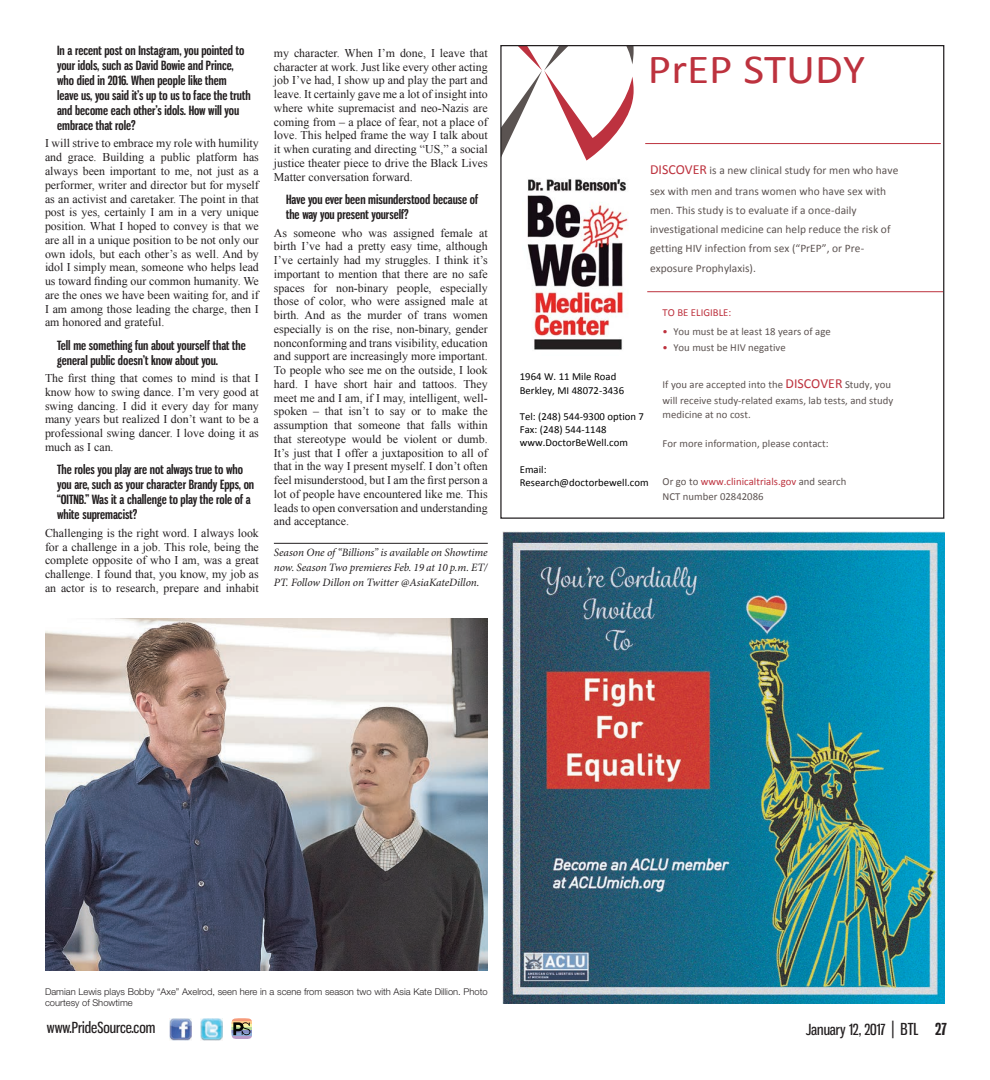
<style>
.page{position:relative;width:990px;height:1080px;background:#fff}
.page>*{position:absolute;margin:0;border:0;box-sizing:border-box;transform-origin:0 0}
.t1{font:41.5px "Calibri";color:#bd323e;scale:1.09 1}
.t2{font:15px "Gnuolane Rg";color:#231f20}
.Interview_Question{font:700 12.5px/15px "Gnuolane Rg";color:#231f20}
.Interview_A_-_1st_Pa{font:11.88px/13.8px "Times New Roman";color:#231f20;text-align:justify}
.t3{font:11.5px/19.4px "Calibri";letter-spacing:.005em;color:#5c5351}
.Tag_Line{font:italic 11.25px/15px "Minion Pro";letter-spacing:-.005em;color:#231f20;text-align:justify}
.t4{font:10.75px/15.8px "Calibri";color:#5c5351}
.t5{font:10.75px/13.1px "Calibri";letter-spacing:.005em;color:#000}
.t6{font:10.75px "Calibri";letter-spacing:.005em;color:#bd323e}
.Photo_Caption_-_off{font:300 9.38px/11.2px "Helvetica Neue LT Std";color:#231f20}
.s1{font-size:13.88px;color:#bd323e}
.s2{color:#bd323e}
.s3{font-size:17.5px}
.s4{font-size:16.25px}
.s5{font-weight:700;font-size:16.25px}
</style>
<div class="page">
<img style="left:201px;top:1018px;width:21px;height:22px">
<img style="left:170px;top:1018px;width:21px;height:22px">
<hr style="left:231px;top:1018px;width:21px;height:3px;background:#f69a7a">
<hr style="left:231px;top:1021px;width:21px;height:3px;background:#fdc88a">
<hr style="left:231px;top:1024px;width:21px;height:3px;background:#f6f3a2">
<hr style="left:231px;top:1027px;width:21px;height:3px;background:#b7d99b">
<hr style="left:231px;top:1030px;width:21px;height:3px;background:#868fc4">
<hr style="left:231px;top:1033px;width:21px;height:3px;background:#8fafd8">
<hr style="left:231px;top:1036px;width:21px;height:3px;background:#bb9cc9">
<svg style="left:233px;top:1022px;width:17px;height:13px"></svg>
<img style="left:527px;top:179px;width:101px;height:171px">
<svg style="left:502px;top:47px;width:132px;height:114px"></svg>
<hr style="left:645px;top:143px;width:296px;height:1px;background:#bd323e">
<hr style="left:647px;top:291px;width:296px;height:1px;background:#bd323e">
<img style="left:502px;top:531px;width:443px;height:472px">
<hr style="left:274px;top:543px;width:214px;height:1px;background:#231f20">
<img style="left:45px;top:619px;width:443px;height:351px">
<p class="Interview_Question" style="left:57px;top:43px;width:195px">In a recent post on Instagram, you pointed to your idols, such as David Bowie and Prince, who died in 2016. When people like them leave us, you said it’s up to us to face the truth and become each other’s idols. How will you embrace that role?</p>
<p class="Interview_A_-_1st_Pa" style="left:45px;top:136px;width:215px">I will strive to embrace my role with humility and grace. Building a public platform has always been important to me, not just as a performer, writer and director but for myself as an activist and caretaker. The point in that post is yes, certainly I am in a very unique position. What I hoped to convey is that we are all in a unique position to be not only our own idols, but each other’s as well. And by idol I simply mean, someone who helps lead us toward finding our common humanity. We are the ones we have been waiting for, and if I am among those leading the charge, then I am honored and grateful.</p>
<p class="Interview_Question" style="left:57px;top:337px;width:190px">Tell me something fun about yourself that the general public doesn’t know about you.</p>
<p class="Interview_A_-_1st_Pa" style="left:45px;top:371px;width:215px">The first thing that comes to mind is that I know how to swing dance. I’m very good at swing dancing. I did it every day for many many years but realized I don’t want to be a professional swing dancer. I love doing it as much as I can.</p>
<p class="Interview_Question" style="left:57px;top:462px;width:199px">The roles you play are not always true to who you are, such as your character Brandy Epps, on “OITNB.” Was it a challenge to play the role of a white supremacist?</p>
<p class="Interview_A_-_1st_Pa" style="left:45px;top:526px;width:215px">Challenging is the right word. I always look for a challenge in a job. This role, being the complete opposite of who I am, was a great challenge. I found that, you know, my job as an actor is to research, prepare and inhabit</p>
<p class="Interview_A_-_1st_Pa" style="left:274px;top:46px;width:215px">my character. When I’m done, I leave that character at work. Just like every other acting job I’ve had, I show up and play the part and leave. It certainly gave me a lot of insight into where white supremacist and neo-Nazis are coming from – a place of fear, not a place of love. This helped frame the way I talk about it when curating and directing “US,” a social justice theater piece to drive the Black Lives Matter conversation forward.</p>
<p class="Interview_Question" style="left:286px;top:192px;width:194px">Have you ever been misunderstood because of the way you present yourself?</p>
<p class="Interview_A_-_1st_Pa" style="left:274px;top:226px;width:215px">As someone who was assigned female at birth I’ve had a pretty easy time, although I’ve certainly had my struggles. I think it’s important to mention that there are no safe spaces for non-binary people, especially those of color, who were assigned male at birth. And as the murder of trans women especially is on the rise, non-binary, gender nonconforming and trans visibility, education and support are increasingly more important.<br>To people who see me on the outside, I look hard. I have short hair and tattoos. They meet me and I am, if I may, intelligent, well&shy;spoken – that isn’t to say or to make the assumption that someone that falls within that stereotype would be violent or dumb.<br>It’s just that I offer a juxtaposition to all of that in the way I present myself. I don’t often feel misunderstood, but I am the first person a lot of people have encountered like me. This leads to open conversation and understanding and acceptance.</p>
<p class="Tag_Line" style="left:274px;top:545px;width:215px">Season One of “Billions” is available on Showtime now. Season Two premieres Feb. 19 at 10 p.m. ET/ PT. Follow Dillon on Twitter @AsiaKateDillon.</p>
<p class="t1" style="left:648px;top:44px;width:201px">PrEP STUDY</p>
<p class="t3" style="left:650px;top:159px;width:250px;line-height:21px"><span class="s1">DISCOVER</span> is a new clinical study for men who have sex with men and trans women who have sex with</p>
<p class="t3" style="left:650px;top:200px;width:242px">men. This study is to evaluate if a once--‐daily investigational medicine can help reduce the risk of getting HIV infection from sex (“PrEP”, or Pre--‐ exposure Prophylaxis).</p>
<p class="t6" style="left:663px;top:306px;width:70px">TO BE ELIGIBLE:</p>
<p class="t4" style="left:663px;top:323px;width:170px"><span class="s2">•</span> You must be at least 18 years of age</p>
<p class="t4" style="left:663px;top:339px;width:125px"><span class="s2">•</span> You must be HIV negative</p>
<p class="t4" style="left:663px;top:376px;width:232px">If you are accepted into the <span class="s1">DISCOVER</span> Study, you will receive study--‐related exams, lab tests, and study</p>
<p class="t4" style="left:663px;top:407px;width:90px">medicine at no cost.</p>
<p class="t4" style="left:663px;top:435px;width:167px">For more information, please contact:</p>
<p class="t4" style="left:663px;top:473px;width:185px">Or go to <span class="s2">www.clinicaltrials.gov</span> and search<br>NCT number 02842086</p>
<p class="t5" style="left:520px;top:370px;width:106px">1964 W. 11 Mile Road<br>Berkley, MI 48072--‐3436</p>
<p class="t5" style="left:520px;top:409px;width:126px">Tel: (248) 544--‐9300 option 7<br>Fax: (248) 544--‐1148 www.DoctorBeWell.com</p>
<p class="t5" style="left:520px;top:462px;width:130px">Email:<br>Research@doctorbewell.com</p>
<p class="Photo_Caption_-_off" style="left:45px;top:986px;width:444px">Damian Lewis plays Bobby “Axe” Axelrod, seen here in a scene from season two with Asia Kate Dillion. Photo courtesy of Showtime</p>
<p class="t2" style="left:47px;top:1019px;width:110px">www.PrideSource.com</p>
<p class="t2" style="left:806px;top:1021px;width:142px">January 12, 2017 <span class="s3">|</span> <span class="s4">BTL</span> <span class="s5">27</span></p>
</div>
